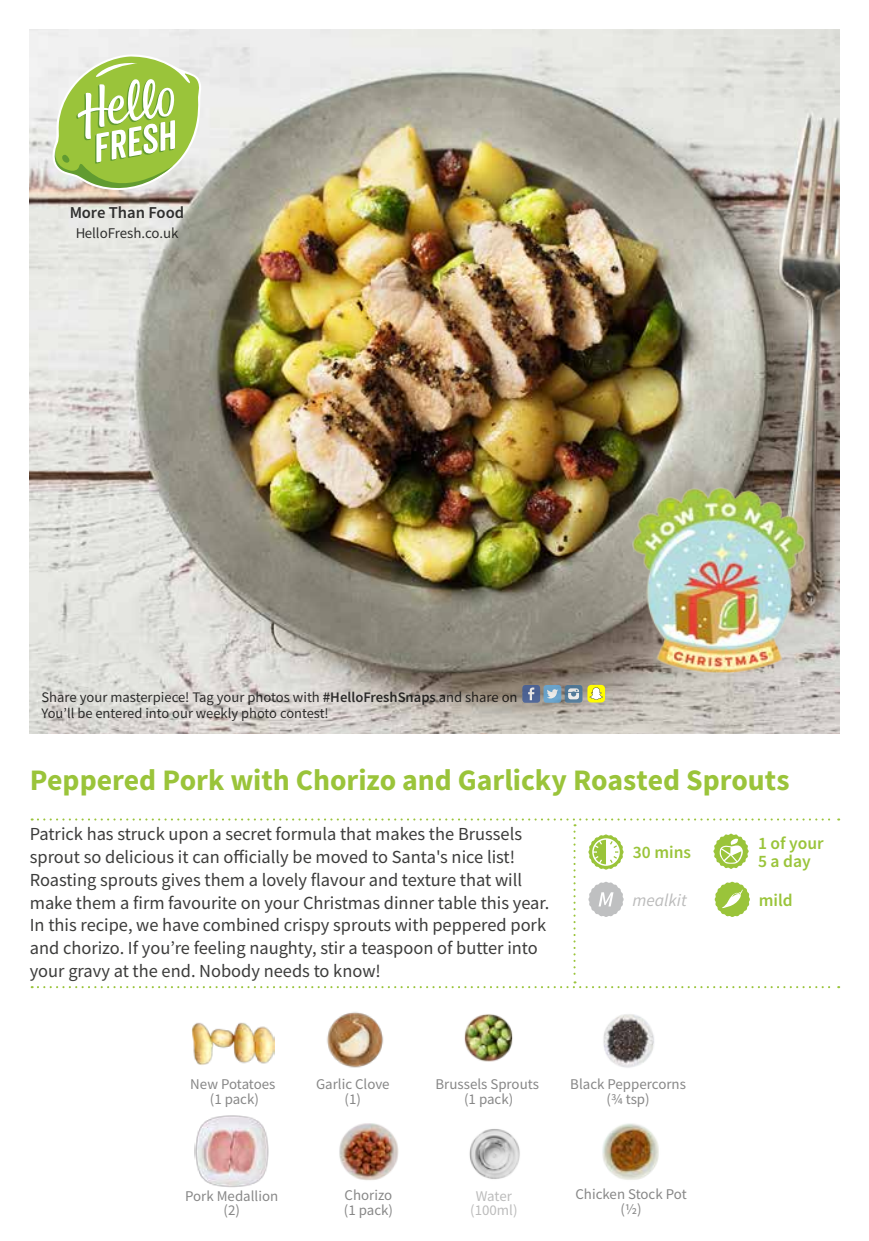
<style>
.page{position:relative;width:869px;height:1241px;background:#fff}
.page>*{position:absolute;margin:0;border:0;box-sizing:border-box;transform-origin:0 0}
.t1{font:700 29.75px "Source Sans Pro";color:#9ac43a}
.t2{font:18.38px/22.8px "Source Sans Pro";color:#3c3c3b}
.t3{font:600 17.5px/18.6px "Source Sans Pro";color:#9ac43a}
.t4{font:italic 17.5px "Source Sans Pro";color:#bcbcbc}
.t5{font:600 16.62px "Source Sans Pro";color:#000}
.t6{font:14.88px/14.5px "Source Sans Pro";color:#878787;text-align:center}
.t7{font:14.88px "Source Sans Pro";color:#000}
.t8{font:14.88px/14.5px "Source Sans Pro";color:#bcbcbc;text-align:center}
.t9{font:14.53px/16.4px "Source Sans Pro";color:#000}
.s1{font-weight:600}
</style>
<div class="page">
<img style="left:30px;top:30px;width:808px;height:703px">
<div style="left:522px;top:685px;width:18px;height:17px;background:#4d6393;border-radius:3px"></div>
<svg style="left:528px;top:687px;width:6px;height:13px"></svg>
<svg style="left:564px;top:685px;width:18px;height:17px"></svg>
<svg style="left:568px;top:688px;width:10px;height:11px"></svg>
<div style="left:543px;top:685px;width:18px;height:17px;background:#69a3cb;border-radius:3px"></div>
<svg style="left:547px;top:689px;width:11px;height:9px"></svg>
<svg style="left:587px;top:684px;width:17px;height:18px"></svg>
<img style="left:626px;top:483px;width:184px;height:192px">
<svg style="left:48px;top:54px;width:153px;height:147px"></svg>
<img style="left:327px;top:1012px;width:57px;height:56px">
<img style="left:603px;top:1014px;width:51px;height:54px">
<img style="left:464px;top:1014px;width:49px;height:48px">
<img style="left:192px;top:1022px;width:82px;height:43px">
<img style="left:339px;top:1123px;width:60px;height:57px">
<img style="left:195px;top:1115px;width:74px;height:73px">
<img style="left:602px;top:1123px;width:57px;height:57px">
<img style="left:469px;top:1129px;width:51px;height:50px">
<svg style="left:32px;top:818px;width:806px;height:170px"></svg>
<p class="t5" style="left:69px;top:201px;width:116px">More Than Food</p>
<p class="t7" style="left:75px;top:224px;width:105px">HelloFresh.co.uk</p>
<p class="t9" style="left:41px;top:688px;width:477px">Share your masterpiece! Tag your photos with <span class="s1">#HelloFreshSnaps</span> and share on<br>You’ll be entered into our weekly photo contest!</p>
<h1 class="t1" style="left:30px;top:760px;width:761px">Peppered Pork with Chorizo and Garlicky Roasted Sprouts</h1>
<p class="t2" style="left:30px;top:822px;width:521px">Patrick has struck upon a secret formula that makes the Brussels sprout so delicious it can officially be moved to Santa's nice list!<br>Roasting sprouts gives them a lovely flavour and texture that will make them a firm favourite on your Christmas dinner table this year.<br>In this recipe, we have combined crispy sprouts with peppered pork and chorizo. If you’re feeling naughty, stir a teaspoon of butter into your gravy at the end. Nobody needs to know!</p>
<p class="t3" style="left:757px;top:833px;width:67px">1 of your<br>5 a day</p>
<p class="t3" style="left:632px;top:842px;width:60px">30 mins</p>
<p class="t4" style="left:632px;top:888px;width:56px">mealkit</p>
<p class="t3" style="left:758px;top:890px;width:35px">mild</p>
<p class="t6" style="left:190px;top:1076px;width:87px">New Potatoes (1 pack)</p>
<p class="t6" style="left:316px;top:1076px;width:75px">Garlic Clove (1)</p>
<p class="t6" style="left:435px;top:1076px;width:105px">Brussels Sprouts (1 pack)</p>
<p class="t6" style="left:570px;top:1076px;width:117px">Black Peppercorns (¾ tsp)</p>
<p class="t6" style="left:185px;top:1188px;width:95px">Pork Medallion (2)</p>
<p class="t6" style="left:575px;top:1186px;width:113px">Chicken Stock Pot (½)</p>
<p class="t6" style="left:344px;top:1187px;width:51px;text-align:left">Chorizo (1 pack)</p>
<p class="t8" style="left:470px;top:1188px;width:49px">Water (100ml)</p>
</div>
